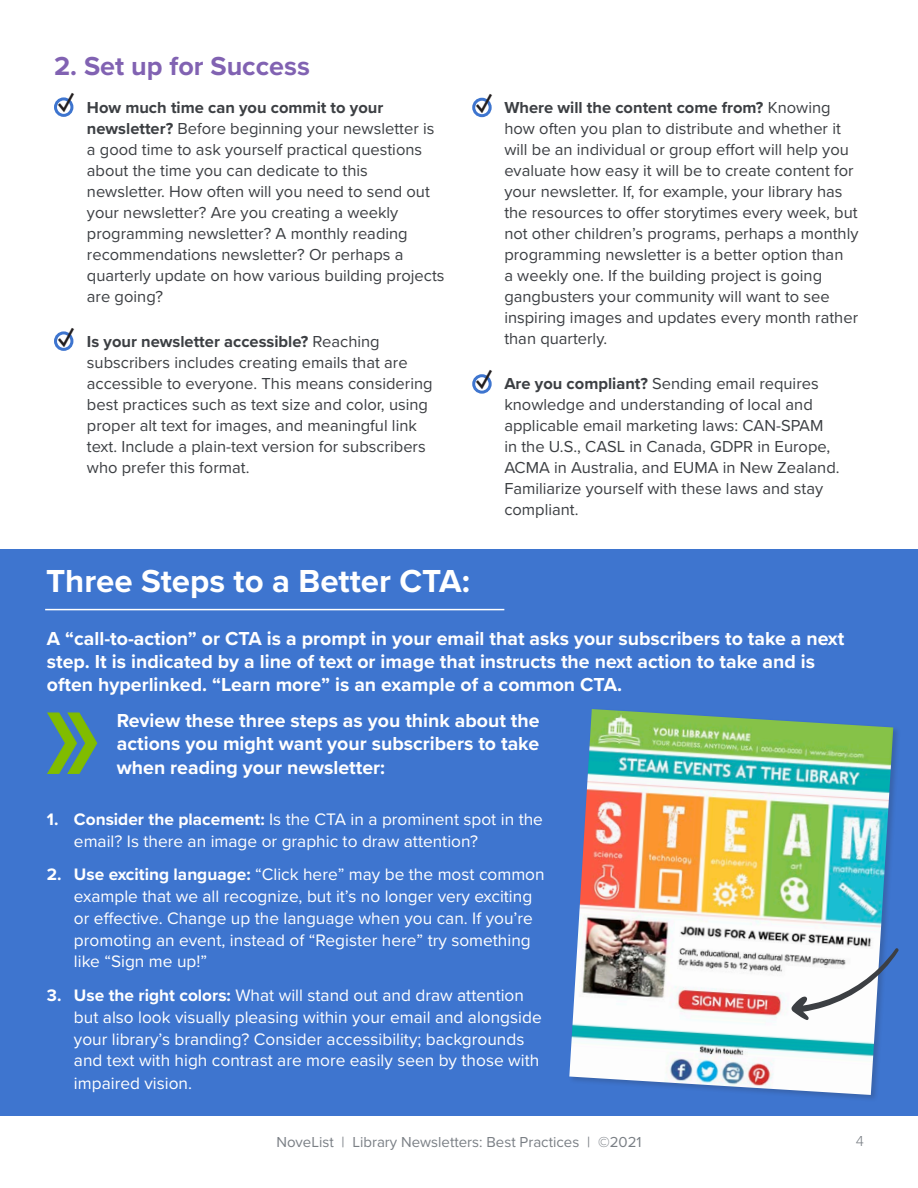
<style>
.page{position:relative;width:918px;height:1188px;background:#fff}
.page>*{position:absolute;margin:0;border:0;box-sizing:border-box;transform-origin:0 0}
.Subheadings{font:700 33px "Proxima Nova";color:#fff}
.Headings{font:700 30px "Proxima Nova";color:#231f20}
.Subheadings-2{font:700 27px "Proxima Nova";color:#8162b2}
.Body{font:700 19.5px/23.2px "Proxima Nova";color:#fff}
.t1{font:17.25px/21.8px "Proxima Nova";color:#fff}
.Body-2{font:16.5px/21px "Proxima Nova";color:#3c3f43}
.t2{font:15px "Proxima Nova";color:#7a7f85}
.t3{font:300 15px "Proxima Nova";color:#7a7f85}
.s1{font-weight:700}
</style>
<div class="page">
<div style="left:54px;top:97px;width:19px;height:20px;border:3px solid #3e75cf;border-radius:50%"></div>
<div style="left:54px;top:331px;width:19px;height:20px;border:3px solid #3e75cf;border-radius:50%"></div>
<div style="left:472px;top:98px;width:20px;height:19px;border:3px solid #3e75cf;border-radius:50%"></div>
<div style="left:0;top:549px;width:918px;height:567px;background:#3e75cf"></div>
<div style="left:568px;top:708px;width:333px;height:395px;background:#231f20;opacity:.2"></div>
<img style="left:569px;top:709px;width:324px;height:386px">
<svg style="left:791px;top:947px;width:108px;height:74px;background:#c2ccdc"></svg>
<hr style="left:45px;top:609px;width:459px;height:1px;background:#fff">
<svg style="left:47px;top:712px;width:51px;height:62px"></svg>
<div style="left:472px;top:374px;width:20px;height:20px;border:3px solid #3e75cf;border-radius:50%"></div>
<p class="Subheadings-2" style="left:54px;top:46px;width:257px">2. Set up for Success</p>
<p class="Body-2" style="left:87px;top:96px;width:359px"><span class="s1">How much time can you commit to your newsletter?</span> Before beginning your newsletter is a good time to ask yourself practical questions about the time you can dedicate to this newsletter. How often will you need to send out your newsletter? Are you creating a weekly programming newsletter? A monthly reading recommendations newsletter? Or perhaps a quarterly update on how various building projects are going?</p>
<p class="Body-2" style="left:87px;top:330px;width:347px"><span class="s1">Is your newsletter accessible?</span> Reaching subscribers includes creating emails that are accessible to everyone. This means considering best practices such as text size and color, using proper alt text for images, and meaningful link text. Include a plain-text version for subscribers who prefer this format.</p>
<p class="Headings" style="left:58px;top:83px;width:17px">✓</p>
<p class="Headings" style="left:58px;top:317px;width:17px">✓</p>
<p class="Headings" style="left:476px;top:83px;width:17px">✓</p>
<p class="Body-2" style="left:504px;top:96px;width:356px"><span class="s1">Where will the content come from?</span> Knowing how often you plan to distribute and whether it will be an individual or group effort will help you evaluate how easy it will be to create content for your newsletter. If, for example, your library has the resources to offer storytimes every week, but not other children’s programs, perhaps a monthly programming newsletter is a better option than<br>a weekly one. If the building project is going gangbusters your community will want to see inspiring images and updates every month rather than quarterly.</p>
<p class="Headings" style="left:476px;top:360px;width:17px">✓</p>
<p class="Body-2" style="left:504px;top:373px;width:337px"><span class="s1">Are you compliant?</span> Sending email requires knowledge and understanding of local and applicable email marketing laws: CAN-SPAM in the U.S., CASL in Canada, GDPR in Europe, ACMA in Australia, and EUMA in New Zealand.<br>Familiarize yourself with these laws and stay compliant.</p>
<p class="Subheadings" style="left:46px;top:556px;width:426px">Three Steps to a Better CTA:</p>
<p class="Body" style="left:47px;top:626px;width:799px">A “call-to-action” or CTA is a prompt in your email that asks your subscribers to take a next step. It is indicated by a line of text or image that instructs the next action to take and is often hyperlinked. “Learn more” is an example of a common CTA.</p>
<p class="Body" style="left:117px;top:708px;width:424px;text-align:justify">Review these three steps as you think about the actions you might want your subscribers to take when reading your newsletter:</p>
<p class="t1" style="left:74px;top:808px;width:471px;text-indent:-27px"><span class="s1">1. Consider the placement:</span> Is the CTA in a prominent spot in the email? Is there an image or graphic to draw attention?</p>
<p class="t1" style="left:74px;top:863px;width:472px;text-indent:-27px"><span class="s1">2. Use exciting language:</span> “Click here” may be the most common example that we all recognize, but it’s no longer very exciting or effective. Change up the language when you can. If you’re promoting an event, instead of “Register here” try something like “Sign me up!”</p>
<p class="t1" style="left:74px;top:984px;width:469px;text-indent:-27px"><span class="s1">3. Use the right colors:</span> What will stand out and draw attention but also look visually pleasing within your email and alongside your library’s branding? Consider accessibility; backgrounds and text with high contrast are more easily seen by those with impaired vision.</p>
<p class="t2" style="left:276px;top:1131px;width:367px">NoveList | Library Newsletters: Best Practices | ©2021</p>
<p class="t3" style="left:856px;top:1130px;width:10px">4</p>
</div>
